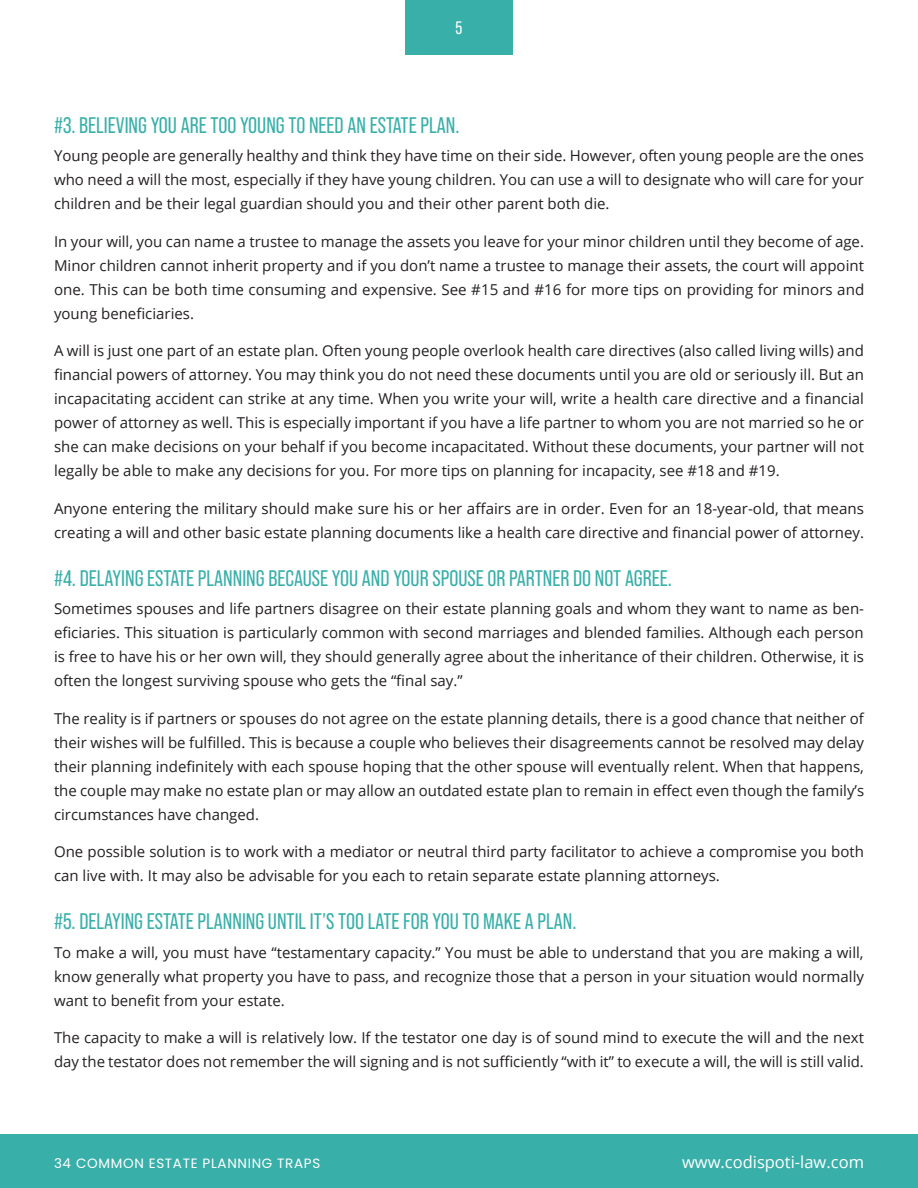
<style>
.page{position:relative;width:918px;height:1188px;background:#fff}
.page>*{position:absolute;margin:0;border:0;box-sizing:border-box;transform-origin:0 0}
.H2_-_Heading_2{font:22.5px "Bebas Neue Pro";color:#38afa9}
.t1{font:18px "Bebas Neue Pro";color:#fff}
.t2{font:16.5px "Open Sans";color:#fff}
.P1_-_Basic_Paragraph{font:15px/24px "Open Sans";color:#231f20;text-align:justify}
.t3{font:13.5px "Poppins";letter-spacing:.05em;color:#fff}
</style>
<div class="page">
<div style="left:405px;top:0;width:108px;height:54px;background:#38afa9"></div>
<div style="left:0;top:1134px;width:918px;height:54px;background:#38afa9"></div>
<p class="t1" style="left:456px;top:18px;width:8px">5</p>
<p class="H2_-_Heading_2" style="left:54px;top:112px;width:407px">#3. BELIEVING YOU ARE TOO YOUNG TO NEED AN ESTATE PLAN.</p>
<p class="P1_-_Basic_Paragraph" style="left:54px;top:144px;width:812px">Young people are generally healthy and think they have time on their side. However, often young people are the ones who need a will the most, especially if they have young children. You can use a will to designate who will care for your children and be their legal guardian should you and their other parent both die.</p>
<p class="P1_-_Basic_Paragraph" style="left:54px;top:229px;width:812px">In your will, you can name a trustee to manage the assets you leave for your minor children until they become of age.<br>Minor children cannot inherit property and if you don’t name a trustee to manage their assets, the court will appoint one. This can be both time consuming and expensive. See #15 and #16 for more tips on providing for minors and young beneficiaries.</p>
<p class="P1_-_Basic_Paragraph" style="left:54px;top:339px;width:812px">A will is just one part of an estate plan. Often young people overlook health care directives (also called living wills) and financial powers of attorney. You may think you do not need these documents until you are old or seriously ill. But an incapacitating accident can strike at any time. When you write your will, write a health care directive and a financial power of attorney as well. This is especially important if you have a life partner to whom you are not married so he or she can make decisions on your behalf if you become incapacitated. Without these documents, your partner will not legally be able to make any decisions for you. For more tips on planning for incapacity, see #18 and #19.</p>
<p class="P1_-_Basic_Paragraph" style="left:54px;top:496px;width:812px">Anyone entering the military should make sure his or her affairs are in order. Even for an 18-year-old, that means creating a will and other basic estate planning documents like a health care directive and financial power of attorney.</p>
<p class="H2_-_Heading_2" style="left:54px;top:565px;width:620px">#4. DELAYING ESTATE PLANNING BECAUSE YOU AND YOUR SPOUSE OR PARTNER DO NOT AGREE.</p>
<p class="P1_-_Basic_Paragraph" style="left:54px;top:597px;width:812px">Sometimes spouses and life partners disagree on their estate planning goals and whom they want to name as ben&shy;eficiaries. This situation is particularly common with second marriages and blended families. Although each person is free to have his or her own will, they should generally agree about the inheritance of their children. Otherwise, it is often the longest surviving spouse who gets the “final say.”</p>
<p class="P1_-_Basic_Paragraph" style="left:54px;top:706px;width:812px">The reality is if partners or spouses do not agree on the estate planning details, there is a good chance that neither of their wishes will be fulfilled. This is because a couple who believes their disagreements cannot be resolved may delay their planning indefinitely with each spouse hoping that the other spouse will eventually relent. When that happens, the couple may make no estate plan or may allow an outdated estate plan to remain in effect even though the family’s circumstances have changed.</p>
<p class="P1_-_Basic_Paragraph" style="left:54px;top:840px;width:812px">One possible solution is to work with a mediator or neutral third party facilitator to achieve a compromise you both can live with. It may also be advisable for you each to retain separate estate planning attorneys.</p>
<p class="H2_-_Heading_2" style="left:54px;top:909px;width:524px">#5. DELAYING ESTATE PLANNING UNTIL IT’S TOO LATE FOR YOU TO MAKE A PLAN.</p>
<p class="P1_-_Basic_Paragraph" style="left:54px;top:940px;width:812px">To make a will, you must have “testamentary capacity.” You must be able to understand that you are making a will, know generally what property you have to pass, and recognize those that a person in your situation would normally want to benefit from your estate.</p>
<p class="P1_-_Basic_Paragraph" style="left:54px;top:1026px;width:812px">The capacity to make a will is relatively low. If the testator one day is of sound mind to execute the will and the next day the testator does not remember the will signing and is not sufficiently “with it” to execute a will, the will is still valid.</p>
<p class="t3" style="left:54px;top:1156px;width:268px">34 COMMON ESTATE PLANNING TRAPS</p>
<p class="t2" style="left:682px;top:1151px;width:184px">www.codispoti-law.com</p>
</div>
